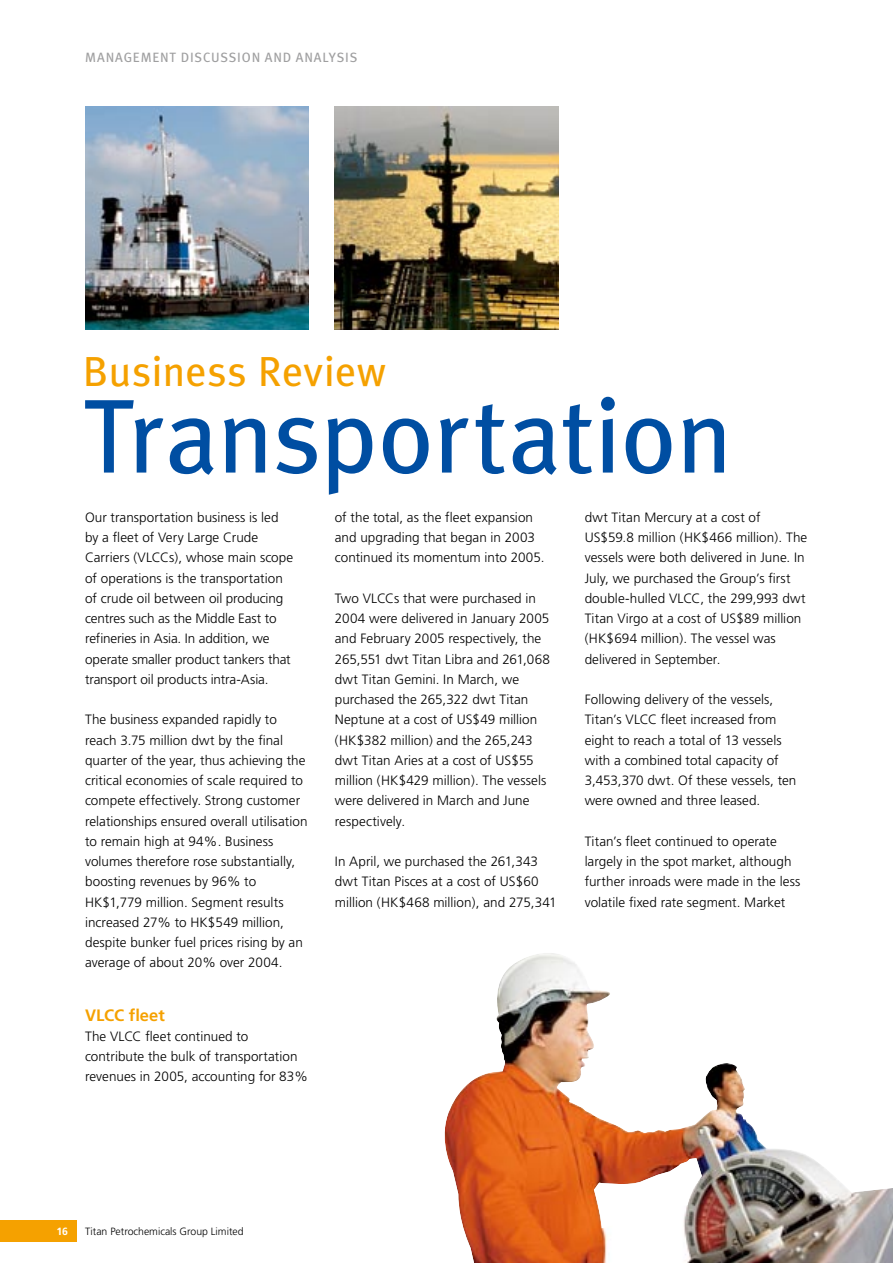
<style>
.page{position:relative;width:893px;height:1263px;background:#fff}
.page>*{position:absolute;margin:0;border:0;box-sizing:border-box;transform-origin:0 0}
.t1{font:105px "Meta Plus";letter-spacing:-.005em;color:#004ea2}
.t2{font:42px "Meta Plus";letter-spacing:.01em;color:#f5a100}
.t3{font:700 16.5px "Frutiger";color:#f5a100}
.t4{font:300 13.5px/20.2px "Frutiger";color:#000}
.t5{font:13.5px "Meta Plus";letter-spacing:.055em;color:#9f9fa0}
.t6{font:300 10.5px "Frutiger";color:#000}
.t7{font:700 10.5px "Frutiger";color:#fff}
</style>
<div class="page">
<img style="left:444px;top:953px;width:449px;height:310px">
<img style="left:335px;top:106px;width:223px;height:224px">
<img style="left:85px;top:106px;width:223px;height:224px">
<div style="left:0;top:1220px;width:77px;height:22px;background:#f5a100"></div>
<p class="t5" style="left:85px;top:50px;width:274px">MANAGEMENT DISCUSSION AND ANALYSIS</p>
<h2 class="t2" style="left:83px;top:347px;width:305px">Business Review</h2>
<h1 class="t1" style="left:83px;top:375px;width:651px">Transportation</h1>
<p class="t4" style="left:85px;top:507px;width:210px">Our transportation business is led by a fleet of Very Large Crude Carriers (VLCCs), whose main scope of operations is the transportation of crude oil between oil producing centres such as the Middle East to refineries in Asia. In addition, we operate smaller product tankers that transport oil products intra-Asia.</p>
<p class="t4" style="left:85px;top:710px;width:224px">The business expanded rapidly to reach 3.75 million dwt by the final quarter of the year, thus achieving the critical economies of scale required to compete effectively. Strong customer relationships ensured overall utilisation to remain high at 94%. Business volumes therefore rose substantially, boosting revenues by 96% to HK$1,779 million. Segment results increased 27% to HK$549 million, despite bunker fuel prices rising by an average of about 20% over 2004.</p>
<p class="t3" style="left:85px;top:1005px;width:81px">VLCC fleet</p>
<p class="t4" style="left:85px;top:1026px;width:224px">The VLCC fleet continued to contribute the bulk of transportation revenues in 2005, accounting for 83%</p>
<p class="t4" style="left:335px;top:507px;width:211px">of the total, as the fleet expansion and upgrading that began in 2003 continued its momentum into 2005.</p>
<p class="t4" style="left:335px;top:588px;width:217px">Two VLCCs that were purchased in<br>2004 were delivered in January 2005 and February 2005 respectively, the<br>265,551 dwt Titan Libra and 261,068 dwt Titan Gemini. In March, we purchased the 265,322 dwt Titan<br>Neptune at a cost of US$49 million (HK$382 million) and the 265,243 dwt Titan Aries at a cost of US$55 million (HK$429 million). The vessels were delivered in March and June respectively.</p>
<p class="t4" style="left:335px;top:851px;width:223px">In April, we purchased the 261,343 dwt Titan Pisces at a cost of US$60 million (HK$468 million), and 275,341</p>
<p class="t4" style="left:585px;top:507px;width:224px">dwt Titan Mercury at a cost of US$59.8 million (HK$466 million). The vessels were both delivered in June. In July, we purchased the Group’s first double-hulled VLCC, the 299,993 dwt Titan Virgo at a cost of US$89 million (HK$694 million). The vessel was delivered in September.</p>
<p class="t4" style="left:585px;top:689px;width:213px">Following delivery of the vessels, Titan’s VLCC fleet increased from eight to reach a total of 13 vessels with a combined total capacity of 3,453,370 dwt. Of these vessels, ten were owned and three leased.</p>
<p class="t4" style="left:585px;top:831px;width:217px">Titan’s fleet continued to operate largely in the spot market, although further inroads were made in the less volatile fixed rate segment. Market</p>
<p class="t7" style="left:56px;top:1225px;width:13px">16</p>
<p class="t6" style="left:85px;top:1225px;width:160px">Titan Petrochemicals Group Limited</p>
</div>
